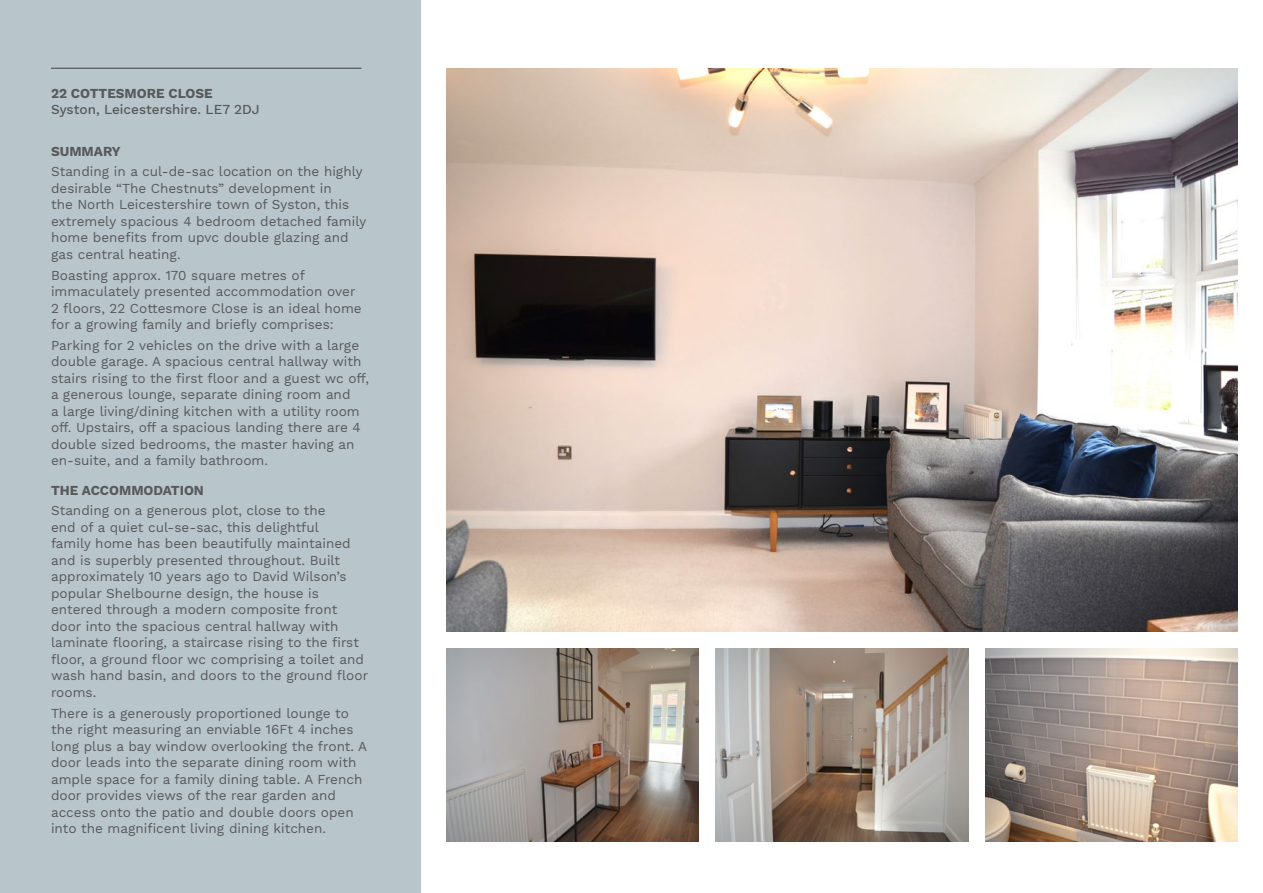
<style>
.page{position:relative;width:1263px;height:893px;background:#fff}
.page>*{position:absolute;margin:0;border:0;box-sizing:border-box;transform-origin:0 0}
.t1{font:13.5px/16.5px "Work Sans";color:#58595b}
.t2{font:700 13.5px "Work Sans";color:#58595b}
.t3{font:500 13.5px "Work Sans";color:#58595b}
</style>
<div class="page">
<div style="left:0;top:0;width:421px;height:893px;background:#b8c5ca"></div>
<hr style="left:51px;top:68px;width:310px;height:1px;background:#414042">
<img style="left:446px;top:648px;width:253px;height:194px">
<img style="left:985px;top:648px;width:252px;height:194px">
<img style="left:716px;top:648px;width:252px;height:194px">
<img style="left:446px;top:68px;width:791px;height:563px">
<p class="t2" style="left:51px;top:85px;width:163px">22 COTTESMORE CLOSE</p>
<p class="t3" style="left:51px;top:102px;width:210px">Syston, Leicestershire. LE7 2DJ</p>
<p class="t2" style="left:51px;top:143px;width:71px">SUMMARY</p>
<p class="t1" style="left:51px;top:164px;width:317px">Standing in a cul-de-sac location on the highly desirable “The Chestnuts” development in<br>the North Leicestershire town of Syston, this extremely spacious 4 bedroom detached family home benefits from upvc double glazing and gas central heating.</p>
<p class="t1" style="left:51px;top:267px;width:312px">Boasting approx. 170 square metres of immaculately presented accommodation over 2 floors, 22 Cottesmore Close is an ideal home for a growing family and briefly comprises:</p>
<p class="t1" style="left:51px;top:338px;width:319px">Parking for 2 vehicles on the drive with a large double garage. A spacious central hallway with stairs rising to the first floor and a guest wc off, a generous lounge, separate dining room and<br>a large living/dining kitchen with a utility room off. Upstairs, off a spacious landing there are 4 double sized bedrooms, the master having an en-suite, and a family bathroom.</p>
<p class="t2" style="left:51px;top:482px;width:154px">THE ACCOMMODATION</p>
<p class="t1" style="left:51px;top:503px;width:319px">Standing on a generous plot, close to the<br>end of a quiet cul-se-sac, this delightful<br>family home has been beautifully maintained and is superbly presented throughout. Built approximately 10 years ago to David Wilson’s popular Shelbourne design, the house is entered through a modern composite front door into the spacious central hallway with laminate flooring, a staircase rising to the first floor, a ground floor wc comprising a toilet and wash hand basin, and doors to the ground floor rooms.</p>
<p class="t1" style="left:51px;top:705px;width:318px">There is a generously proportioned lounge to the right measuring an enviable 16Ft 4 inches long plus a bay window overlooking the front. A door leads into the separate dining room with ample space for a family dining table. A French door provides views of the rear garden and access onto the patio and double doors open into the magnificent living dining kitchen.</p>
</div>
